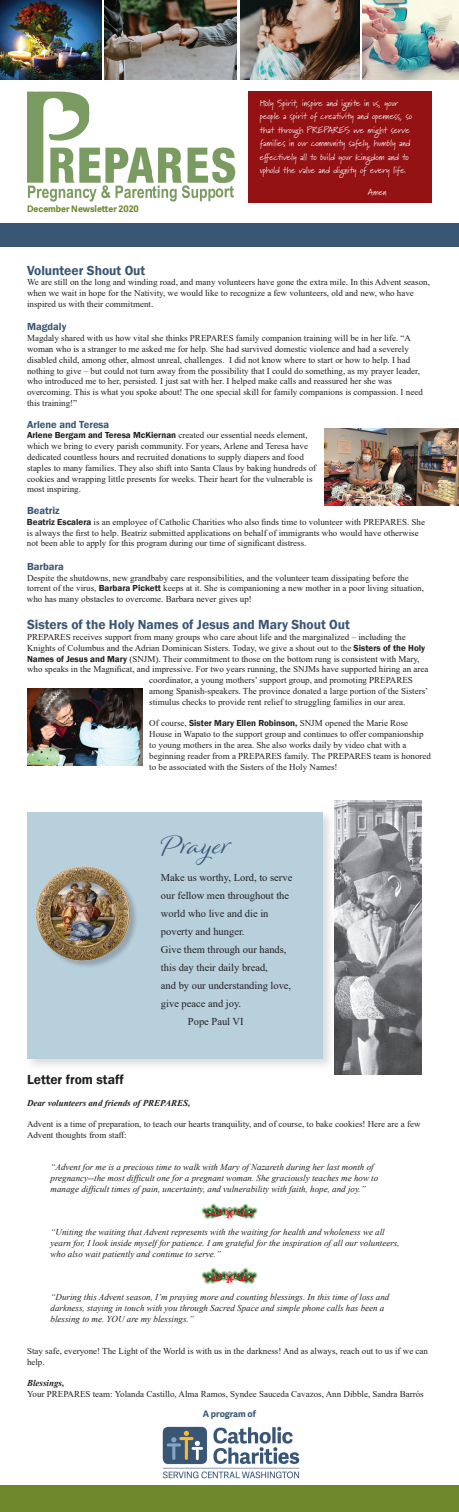
<style>
.page{position:relative;width:459px;height:1512px;background:#fff}
.page>*{position:absolute;margin:0;border:0;box-sizing:border-box;transform-origin:0 0}
.t1{font:22.5px "Winsome";color:#395675}
.t2{font:600 13.5px "Franklin Gothic";color:#395675}
.t3{font:600 13.5px "Franklin Gothic";color:#231f20}
.t4{font:10.5px "Times New Roman";color:#231f20}
.t5{font:600 10.5px "Franklin Gothic";color:#395675}
.t6{font:9px/10.8px "Times New Roman";color:#231f20}
.t7{font:italic 9px/10.8px "Times New Roman";color:#231f20}
.t8{font:9px/13.5px "Marydale";color:#fff}
.t9{font:italic 700 9px "Times New Roman";color:#231f20}
.t10{font:700 9px "Adelle Sans";color:#6f882c}
.t11{font:700 9px "Adelle Sans";letter-spacing:-.005em;color:#395675}
.s1{font-family:"Franklin Gothic";font-weight:600}
</style>
<div class="page">
<div style="left:0;top:224px;width:459px;height:23px;background:#395675"></div>
<div style="left:25px;top:810px;width:311px;height:261px;background:#231f20;opacity:.16"></div>
<div style="left:27px;top:812px;width:296px;height:246px;background:#b8cfdc"></div>
<div style="left:248px;top:92px;width:184px;height:111px;background:#941114"></div>
<img style="left:27px;top:91px;width:209px;height:111px">
<div style="left:38px;top:868px;width:101px;height:101px;background:#231f20;opacity:.24"></div>
<img style="left:36px;top:866px;width:95px;height:95px">
<img style="left:162px;top:1426px;width:138px;height:53px">
<div style="left:0;top:1485px;width:459px;height:27px;background:#6f882c"></div>
<img style="left:362px;top:0;width:97px;height:80px">
<img style="left:105px;top:0;width:132px;height:79px">
<img style="left:0;top:0;width:101px;height:79px">
<img style="left:27px;top:688px;width:116px;height:77px">
<img style="left:324px;top:429px;width:135px;height:76px">
<img style="left:335px;top:800px;width:86px;height:275px">
<img style="left:240px;top:0;width:119px;height:79px">
<img style="left:202px;top:1203px;width:55px;height:17px">
<img style="left:202px;top:1268px;width:55px;height:16px">
<p class="t10" style="left:27px;top:203px;width:113px">December Newsletter 2020</p>
<p class="t8" style="left:260px;top:96px;width:154px">Holy Spirit, inspire and ignite in us, your people a spirit of creativity and openness, so that through PREPARES we might serve families in our community safely, humbly and effectively all to build your kingdom and to uphold the value and dignity of every life.</p>
<p class="t8" style="left:368px;top:185px;width:20px">Amen</p>
<h2 class="t2" style="left:27px;top:262px;width:120px">Volunteer Shout Out</h2>
<p class="t6" style="left:27px;top:277px;width:404px">We are still on the long and winding road, and many volunteers have gone the extra mile. In this Advent season, when we wait in hope for the Nativity, we would like to recognize a few volunteers, old and new, who have inspired us with their commitment.</p>
<p class="t5" style="left:27px;top:320px;width:41px">Magdaly</p>
<p class="t6" style="left:27px;top:332px;width:397px">Magdaly shared with us how vital she thinks PREPARES family companion training will be in her life. “A woman who is a stranger to me asked me for help. She had survived domestic violence and had a severely disabled child, among other, almost unreal, challenges. I did not know where to start or how to help. I had nothing to give – but could not turn away from the possibility that I could do something, as my prayer leader, who introduced me to her, persisted. I just sat with her. I helped make calls and reassured her she was overcoming. This is what you spoke about! The one special skill for family companions is compassion. I need this training!”</p>
<p class="t5" style="left:27px;top:418px;width:84px">Arlene and Teresa</p>
<p class="t6" style="left:27px;top:430px;width:291px"><span class="s1">Arlene Bergam and Teresa McKiernan</span> created our essential needs element, which we bring to every parish community. For years, Arlene and Teresa have dedicated countless hours and recruited donations to supply diapers and food staples to many families. They also shift into Santa Claus by baking hundreds of cookies and wrapping little presents for weeks. Their heart for the vulnerable is most inspiring.</p>
<p class="t5" style="left:27px;top:504px;width:34px">Beatriz</p>
<p class="t6" style="left:27px;top:516px;width:400px"><span class="s1">Beatriz Escalera</span> is an employee of Catholic Charities who also finds time to volunteer with PREPARES. She is always the first to help. Beatriz submitted applications on behalf of immigrants who would have otherwise not been able to apply for this program during our time of significant distress.</p>
<p class="t5" style="left:27px;top:560px;width:38px">Barbara</p>
<p class="t6" style="left:27px;top:572px;width:399px">Despite the shutdowns, new grandbaby care responsibilities, and the volunteer team dissipating before the torrent of the virus, <span class="s1">Barbara Pickett</span> keeps at it. She is companioning a new mother in a poor living situation, who has many obstacles to overcome. Barbara never gives up!</p>
<h2 class="t2" style="left:27px;top:616px;width:325px">Sisters of the Holy Names of Jesus and Mary Shout Out</h2>
<p class="t6" style="left:27px;top:631px;width:380px">PREPARES receives support from many groups who care about life and the marginalized – including the</p>
<p class="t6" style="left:27px;top:642px;width:400px">Knights of Columbus and the Adrian Dominican Sisters. Today, we give a shout out to the <span class="s1">Sisters of the Holy</span></p>
<p class="t6" style="left:27px;top:653px;width:394px"><span class="s1">Names of Jesus and Mary</span> (SNJM). Their commitment to those on the bottom rung is consistent with Mary,</p>
<p class="t6" style="left:27px;top:664px;width:403px">who speaks in the Magnificat, and impressive. For two years running, the SNJMs have supported hiring an area</p>
<p class="t6" style="left:149px;top:674px;width:265px">coordinator, a young mothers’ support group, and promoting PREPARES</p>
<p class="t6" style="left:149px;top:685px;width:280px">among Spanish-speakers. The province donated a large portion of the Sisters’</p>
<p class="t6" style="left:149px;top:696px;width:257px">stimulus checks to provide rent relief to struggling families in our area.</p>
<p class="t6" style="left:149px;top:718px;width:283px">Of course, <span class="s1">Sister Mary Ellen Robinson,</span> SNJM opened the Marie Rose House in Wapato to the support group and continues to offer companionship to young mothers in the area. She also works daily by video chat with a beginning reader from a PREPARES family. The PREPARES team is honored to be associated with the Sisters of the Holy Names!</p>
<h1 class="t1" style="left:161px;top:832px;width:72px">Prayer</h1>
<p class="t4" style="left:161px;top:870px;width:133px">Make us worthy, Lord, to serve</p>
<p class="t4" style="left:161px;top:888px;width:130px">our fellow men throughout the</p>
<p class="t4" style="left:161px;top:906px;width:109px">world who live and die in</p>
<p class="t4" style="left:161px;top:924px;width:85px">poverty and hunger.</p>
<p class="t4" style="left:161px;top:942px;width:127px">Give them through our hands,</p>
<p class="t4" style="left:161px;top:960px;width:109px">this day their daily bread,</p>
<p class="t4" style="left:161px;top:978px;width:132px">and by our understanding love,</p>
<p class="t4" style="left:161px;top:996px;width:82px">give peace and joy.</p>
<p class="t4" style="left:188px;top:1014px;width:57px">Pope Paul VI</p>
<h2 class="t3" style="left:27px;top:1071px;width:98px">Letter from staff</h2>
<p class="t9" style="left:27px;top:1096px;width:165px">Dear volunteers and friends of PREPARES,</p>
<p class="t6" style="left:27px;top:1119px;width:395px">Advent is a time of preparation, to teach our hearts tranquility, and of course, to bake cookies! Here are a few<br>Advent thoughts from staff:</p>
<p class="t7" style="left:51px;top:1162px;width:329px">“Advent for me is a precious time to walk with Mary of Nazareth during her last month of pregnancy--the most difficult one for a pregnant woman. She graciously teaches me how to manage difficult times of pain, uncertainty, and vulnerability with faith, hope, and joy.”</p>
<p class="t7" style="left:51px;top:1227px;width:350px">“Uniting the waiting that Advent represents with the waiting for health and wholeness we all yearn for, I look inside myself for patience. I am grateful for the inspiration of all our volunteers, who also wait patiently and continue to serve.”</p>
<p class="t7" style="left:51px;top:1291px;width:340px">“During this Advent season, I’m praying more and counting blessings. In this time of loss and darkness, staying in touch with you through Sacred Space and simple phone calls has been a blessing to me. YOU are my blessings.”</p>
<p class="t6" style="left:27px;top:1345px;width:403px">Stay safe, everyone! The Light of the World is with us in the darkness! And as always, reach out to us if we can help.</p>
<p class="t9" style="left:27px;top:1377px;width:39px">Blessings,</p>
<p class="t6" style="left:27px;top:1389px;width:398px">Your PREPARES team: Yolanda Castillo, Alma Ramos, Syndee Sauceda Cavazos, Ann Dibble, Sandra Barrós</p>
<p class="t11" style="left:203px;top:1407px;width:55px">A program of</p>
</div>
